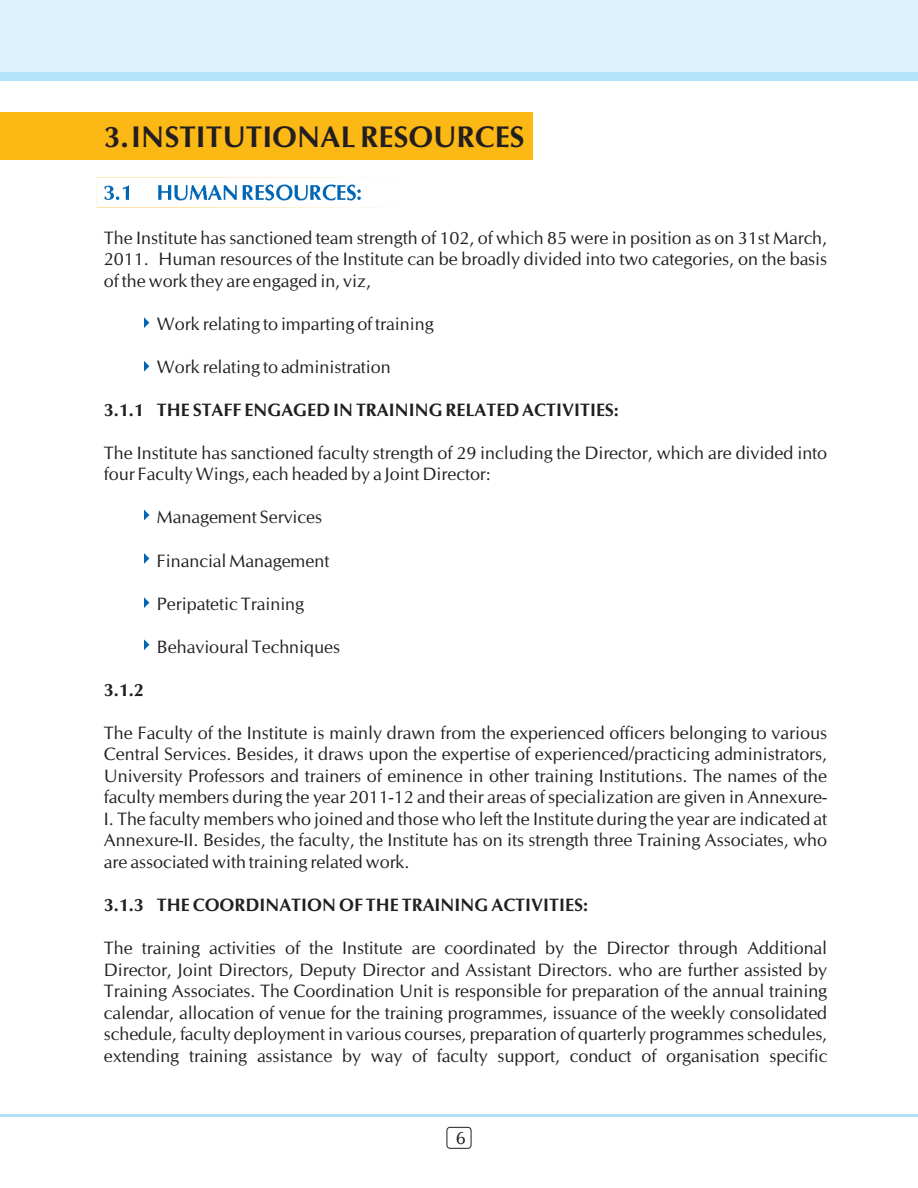
<style>
.page{position:relative;width:918px;height:1188px;background:#fff}
.page>*{position:absolute;margin:0;border:0;box-sizing:border-box;transform-origin:0 0}
.t1{font:700 30px "CG Omega";color:#231f20}
.t2{font:18px/21.5px "CG Omega";color:#231f20;text-align:justify}
.t3{font:700 18px "CG Omega";color:#231f20}
</style>
<div class="page">
<div style="left:1px;top:112px;width:532px;height:47px;background:#fcb814"></div>
<img style="left:97px;top:177px;width:285px;height:31px">
<svg style="left:144px;top:317px;width:5px;height:11px"></svg>
<svg style="left:144px;top:361px;width:5px;height:11px"></svg>
<div style="left:0;top:0;width:918px;height:80px;background:#b3e3f9"></div>
<div style="left:0;top:0;width:918px;height:71px;background:#dcf2fc"></div>
<div style="left:447px;top:1127px;width:24px;height:22px;border:1px solid #231f20;border-radius:3px"></div>
<hr style="left:0;top:1115px;width:918px;height:2px;background:#b3e3f9">
<svg style="left:144px;top:510px;width:5px;height:10px"></svg>
<svg style="left:144px;top:553px;width:5px;height:11px"></svg>
<svg style="left:144px;top:597px;width:5px;height:11px"></svg>
<svg style="left:144px;top:639px;width:5px;height:11px"></svg>
<h1 class="t1" style="left:104px;top:125px;width:422px">3.INSTITUTIONAL RESOURCES</h1>
<p class="t2" style="left:104px;top:228px;width:725px">The Institute has sanctioned team strength of 102, of which 85 were in position as on 31st March, 2011. Human resources of the Institute can be broadly divided into two categories, on the basis of the work they are engaged in, viz,</p>
<p class="t2" style="left:157px;top:314px;width:278px">Work relating to imparting of training</p>
<p class="t2" style="left:157px;top:357px;width:235px">Work relating to administration</p>
<p class="t3" style="left:104px;top:402px;width:516px">3.1.1 THE STAFF ENGAGED IN TRAINING RELATED ACTIVITIES:</p>
<p class="t2" style="left:104px;top:443px;width:725px">The Institute has sanctioned faculty strength of 29 including the Director, which are divided into four Faculty Wings, each headed by a Joint Director:</p>
<p class="t2" style="left:157px;top:508px;width:167px">Management Services</p>
<p class="t2" style="left:157px;top:551px;width:174px">Financial Management</p>
<p class="t2" style="left:157px;top:594px;width:149px">Peripatetic Training</p>
<p class="t2" style="left:157px;top:637px;width:185px">Behavioural Techniques</p>
<p class="t3" style="left:104px;top:682px;width:41px">3.1.2</p>
<p class="t2" style="left:104px;top:723px;width:725px">The Faculty of the Institute is mainly drawn from the experienced officers belonging to various Central Services. Besides, it draws upon the expertise of experienced/practicing administrators, University Professors and trainers of eminence in other training Institutions. The names of the faculty members during the year 2011-12 and their areas of specialization are given in Annexure-I. The faculty members who joined and those who left the Institute during the year are indicated at Annexure-II. Besides, the faculty, the Institute has on its strength three Training Associates, who are associated with training related work.</p>
<p class="t3" style="left:104px;top:898px;width:486px">3.1.3 THE COORDINATION OF THE TRAINING ACTIVITIES:</p>
<p class="t2" style="left:104px;top:938px;width:725px">The training activities of the Institute are coordinated by the Director through Additional Director, Joint Directors, Deputy Director and Assistant Directors. who are further assisted by Training Associates. The Coordination Unit is responsible for preparation of the annual training calendar, allocation of venue for the training programmes, issuance of the weekly consolidated schedule, faculty deployment in various courses, preparation of quarterly programmes schedules, extending training assistance by way of faculty support, conduct of organisation specific</p>
<p class="t2" style="left:456px;top:1128px;width:11px">6</p>
</div>
